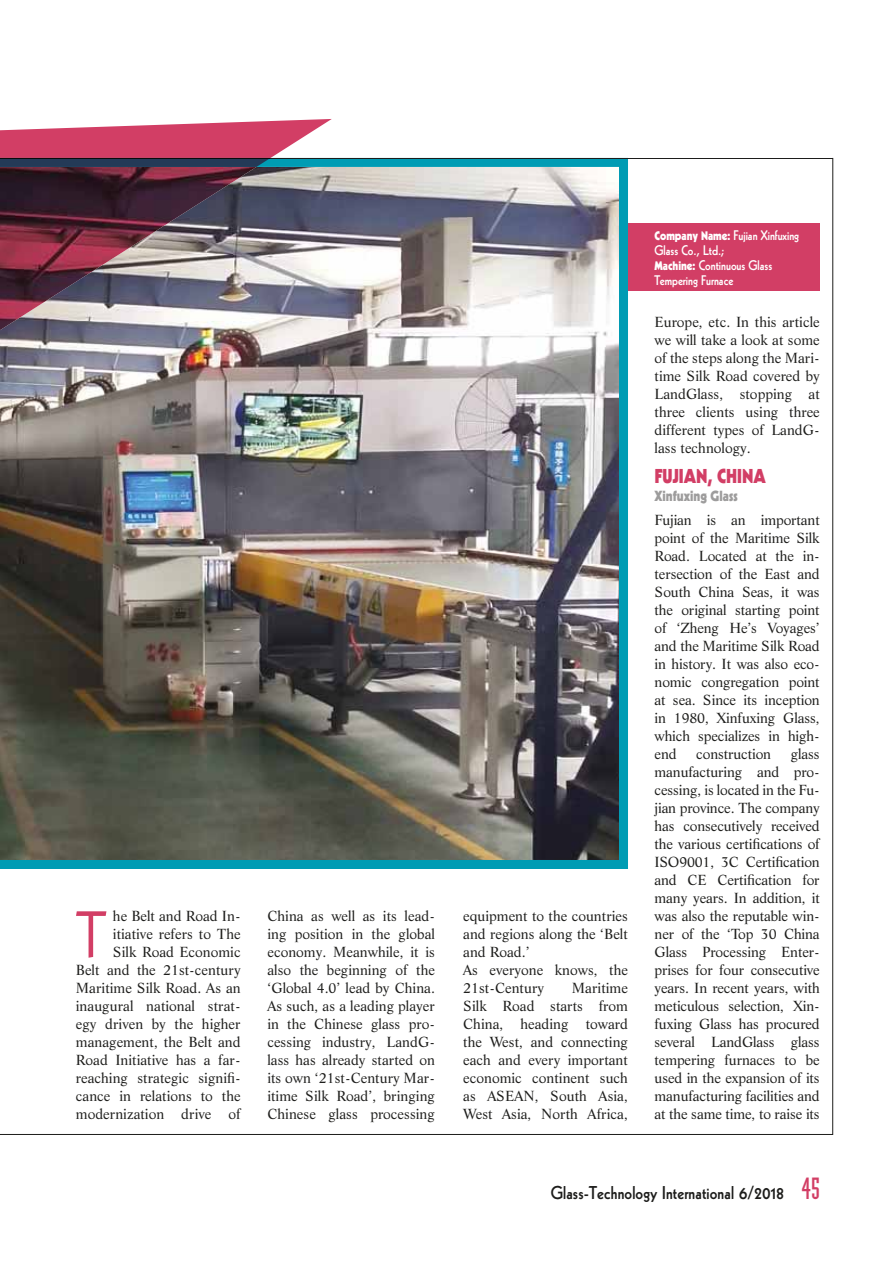
<style>
.page{position:relative;width:894px;height:1269px;background:#fff}
.page>*{position:absolute;margin:0;border:0;box-sizing:border-box;transform-origin:0 0}
.t1{font:63.9px "Kabel";color:#d23e65}
.t2{font:900 19.5px "Kabel";color:#d23e65;scale:.9 1}
.t3{font:800 18px "Kabel";letter-spacing:.01em;color:#1d1d1b;scale:.92 1}
.t4{font:14.25px/18px "Life BT";color:#1d1d1b;text-align:justify}
.t5{font:800 13.5px/15px "Kabel";color:#fff;scale:.9 1}
.s1{font-weight:900;font-size:12px}
.s2{font-family:"Kabel";font-weight:900;color:#9d9c9c}
.s3{font-family:"Industria Solid";font-weight:400;font-size:30px;color:#d23e65}
</style>
<div class="page">
<img style="left:1px;top:119px;width:832px;height:1015px">
<img style="left:1px;top:167px;width:255px;height:163px">
<svg style="left:1px;top:119px;width:330px;height:48px"></svg>
<p class="t4" style="left:76px;top:908px;width:166px;text-align:right">he Belt and Road In&shy;itiative refers to The<br>Silk Road Economic<br>Belt and the 21st-century<br>Maritime Silk Road. As an inaugural national strat&shy;egy driven by the higher management, the Belt and<br>Road Initiative has a far&shy;reaching strategic signifi&shy;cance in relations to the modernization drive of</p>
<p class="t4" style="left:267px;top:908px;width:169px">China as well as its lead&shy;ing position in the global economy. Meanwhile, it is also the beginning of the ‘Global 4.0’ lead by China.<br>As such, as a leading player in the Chinese glass pro&shy;cessing industry, LandG&shy;lass has already started on its own ‘21st-Century Mar&shy;itime Silk Road’, bringing Chinese glass processing</p>
<p class="t4" style="left:463px;top:908px;width:166px;text-align:left">equipment to the countries and regions along the ‘Belt and Road.’<br>As everyone knows, the<br>21st-Century</p>
<p class="t1" style="left:76px;top:910px;width:32px">T</p>
<p class="t4" style="left:463px;top:980px;width:166px;text-indent:109px">Maritime Silk Road starts from China, heading toward the West, and connecting each and every important economic continent such as ASEAN, South Asia, West Asia, North Africa,</p>
<p class="t5" style="left:654px;top:228px;width:162px"><span class="s1">Company Name:</span> Fujian Xinfuxing<br>Glass Co., Ltd.;<br><span class="s1">Machine:</span> Continuous Glass<br>Tempering Furnace</p>
<p class="t4" style="left:654px;top:314px;width:167px">Europe, etc. In this article we will take a look at some of the steps along the Mari&shy;time Silk Road covered by LandGlass, stopping at three clients using three different types of LandG&shy;lass technology.</p>
<p class="t2" style="left:654px;top:469px;width:125px">FUJIAN, CHINA</p>
<p class="t4" style="left:654px;top:485px;width:167px;line-height:24px"><span class="s2">Xinfuxing Glass<br></span>Fujian is an important</p>
<p class="t4" style="left:654px;top:530px;width:167px">point of the Maritime Silk Road. Located at the in&shy;tersection of the East and South China Seas, it was the original starting point of ‘Zheng He’s Voyages’ and the Maritime Silk Road in history. It was also eco&shy;nomic congregation point at sea. Since its inception in 1980, Xinfuxing Glass, which specializes in high&shy;end</p>
<p class="t4" style="left:654px;top:746px;width:167px;text-indent:136px">glass manufacturing and pro&shy;cessing, is located in the Fu&shy;jian province. The company has consecutively received the various certifications of ISO9001, 3C Certification and CE Certification for many years. In addition, it was also the reputable win&shy;ner of the ‘Top 30 China Glass Processing Enter&shy;prises for four consecutive years. In recent years, with meticulous selection, Xin&shy;fuxing Glass has procured several LandGlass glass tempering furnaces to be used in the expansion of its manufacturing facilities and at the same time, to raise its</p>
<p class="t4" style="left:696px;top:746px;width:76px">construction</p>
<p class="t3" style="left:550px;top:1185px;width:294px">Glass-Technology International 6/2018 <span class="s3">45</span></p>
</div>
